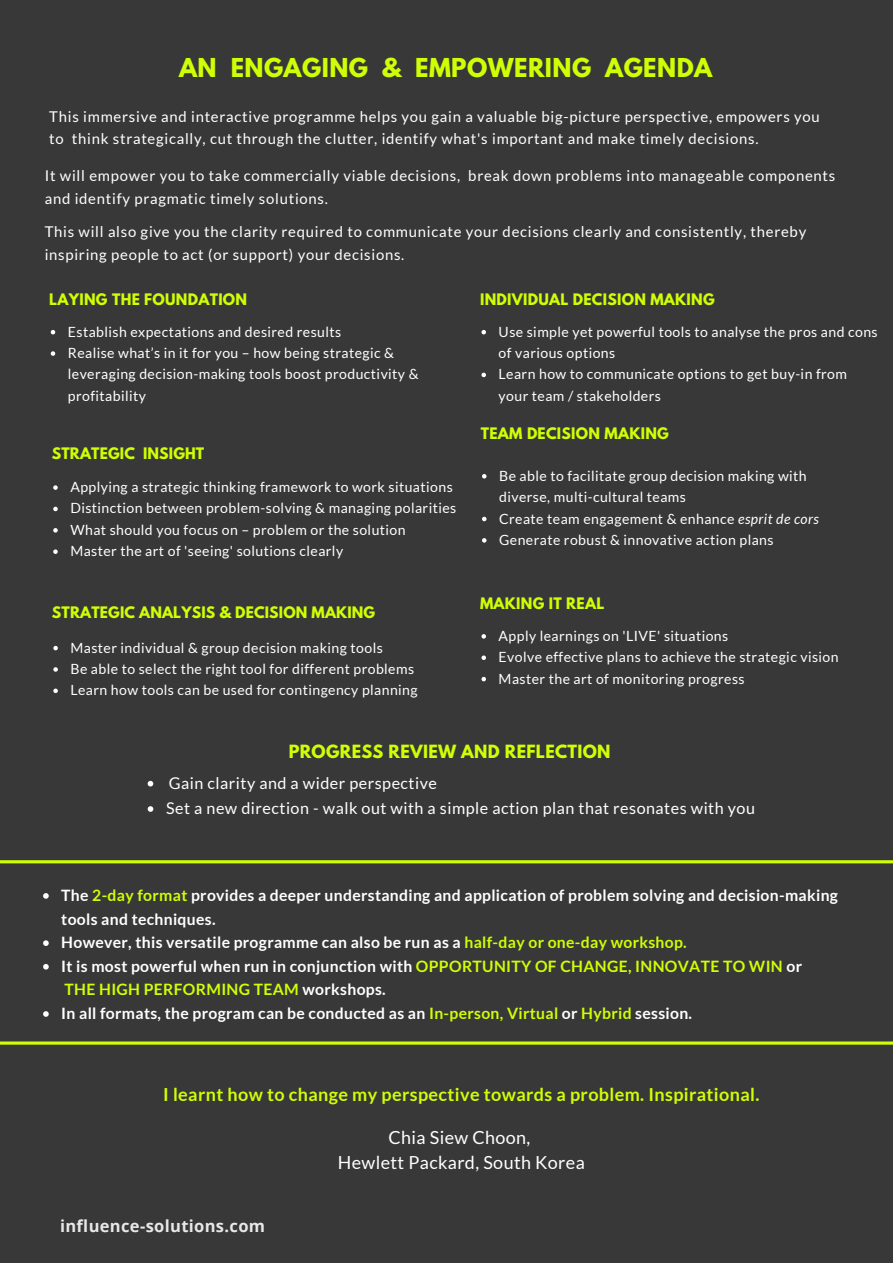
<style>
.page{position:relative;width:893px;height:1264px;background:#fff}
.page>*{position:absolute;margin:0;border:0;box-sizing:border-box;transform-origin:0 0}
.t1{font:700 23.1px "League Spartan";letter-spacing:.02em;color:#cfff04}
.t2{font:700 18px "Lato";letter-spacing:.02em;color:#cfff04}
.t3{font:18px/24.8px "Lato";letter-spacing:.02em;color:#fff;text-align:center}
.t4{font:700 16.5px "Open Sans";letter-spacing:.02em;color:#e8e8e8}
.t5{font:16.2px/25.3px "Lato";letter-spacing:.03em;color:#fff}
.t6{font:700 16.2px "League Spartan";letter-spacing:.02em;color:#cfff04}
.t7{font:700 15.75px/23.5px "Lato";letter-spacing:.02em;color:#fff}
.t8{font:14.85px/22.5px "Lato";letter-spacing:.05em;color:#fff}
.t9{font:14.1px/21.3px "Lato";letter-spacing:.03em;color:#fff}
.t10{font:700 14.1px "League Spartan";letter-spacing:.02em;color:#cfff04}
.s1{font-style:italic}
.s2{color:#cfff04}
</style>
<div class="page">
<div style="left:0;top:0;width:892px;height:1262px;background:#393839"></div>
<svg style="left:51px;top:330px;width:4px;height:4px"></svg>
<svg style="left:51px;top:351px;width:4px;height:5px"></svg>
<svg style="left:43px;top:893px;width:6px;height:5px"></svg>
<svg style="left:43px;top:940px;width:6px;height:5px"></svg>
<svg style="left:43px;top:964px;width:6px;height:5px"></svg>
<svg style="left:43px;top:1011px;width:6px;height:5px"></svg>
<svg style="left:0;top:1041px;width:892px;height:3px"></svg>
<svg style="left:0;top:860px;width:892px;height:3px"></svg>
<svg style="left:481px;top:330px;width:5px;height:4px"></svg>
<svg style="left:481px;top:372px;width:5px;height:5px"></svg>
<svg style="left:53px;top:485px;width:5px;height:5px"></svg>
<svg style="left:53px;top:506px;width:5px;height:5px"></svg>
<svg style="left:53px;top:528px;width:5px;height:4px"></svg>
<svg style="left:53px;top:549px;width:5px;height:5px"></svg>
<svg style="left:482px;top:474px;width:4px;height:4px"></svg>
<svg style="left:482px;top:517px;width:4px;height:4px"></svg>
<svg style="left:482px;top:538px;width:4px;height:4px"></svg>
<svg style="left:148px;top:780px;width:5px;height:6px"></svg>
<svg style="left:148px;top:806px;width:5px;height:5px"></svg>
<svg style="left:53px;top:646px;width:5px;height:4px"></svg>
<svg style="left:53px;top:667px;width:5px;height:4px"></svg>
<svg style="left:53px;top:688px;width:5px;height:5px"></svg>
<svg style="left:481px;top:634px;width:5px;height:4px"></svg>
<svg style="left:481px;top:655px;width:5px;height:5px"></svg>
<svg style="left:481px;top:677px;width:5px;height:4px"></svg>
<h1 class="t1" style="left:179px;top:57px;width:534px">AN ENGAGING &amp; EMPOWERING AGENDA</h1>
<p class="t8" style="left:49px;top:105px;width:772px">This immersive and interactive programme helps you gain a valuable big-picture perspective, empowers you to think strategically, cut through the clutter, identify what's important and make timely decisions.</p>
<p class="t8" style="left:45px;top:164px;width:792px">It will empower you to take commercially viable decisions, break down problems into manageable components and identify pragmatic timely solutions.</p>
<p class="t8" style="left:45px;top:220px;width:763px">This will also give you the clarity required to communicate your decisions clearly and consistently, thereby inspiring people to act (or support) your decisions.</p>
<p class="t10" style="left:49px;top:292px;width:199px">LAYING THE FOUNDATION</p>
<p class="t9" style="left:68px;top:320px;width:352px">Establish expectations and desired results<br>Realise what’s in it for you – how being strategic &amp; leveraging decision-making tools boost productivity &amp; profitability</p>
<p class="t10" style="left:52px;top:446px;width:154px">STRATEGIC INSIGHT</p>
<p class="t9" style="left:70px;top:476px;width:387px">Applying a strategic thinking framework to work situations Distinction between problem-solving &amp; managing polarities What should you focus on – problem or the solution<br>Master the art of 'seeing' solutions clearly</p>
<p class="t10" style="left:52px;top:605px;width:325px">STRATEGIC ANALYSIS &amp; DECISION MAKING</p>
<p class="t9" style="left:70px;top:636px;width:349px">Master individual &amp; group decision making tools<br>Be able to select the right tool for different problems<br>Learn how tools can be used for contingency planning</p>
<p class="t10" style="left:480px;top:292px;width:236px">INDIVIDUAL DECISION MAKING</p>
<p class="t9" style="left:498px;top:320px;width:380px">Use simple yet powerful tools to analyse the pros and cons of various options<br>Learn how to communicate options to get buy-in from your team / stakeholders</p>
<p class="t10" style="left:481px;top:426px;width:189px">TEAM DECISION MAKING</p>
<p class="t9" style="left:499px;top:464px;width:321px">Be able to facilitate group decision making with diverse, multi-cultural teams<br>Create team engagement &amp; enhance <span class="s1">esprit de cors </span>Generate robust &amp; innovative action plans</p>
<p class="t10" style="left:480px;top:596px;width:126px">MAKING IT REAL</p>
<p class="t9" style="left:498px;top:624px;width:341px">Apply learnings on 'LIVE' situations<br>Evolve effective plans to achieve the strategic vision<br>Master the art of monitoring progress</p>
<p class="t6" style="left:289px;top:743px;width:323px">PROGRESS REVIEW AND REFLECTION</p>
<p class="t5" style="left:166px;top:769px;width:590px">Gain clarity and a wider perspective<br>Set a new direction - walk out with a simple action plan that resonates with you</p>
<p class="t7" style="left:61px;top:883px;width:778px">The <span class="s2">2-day format</span> provides a deeper understanding and application of problem solving and decision-making tools and techniques.<br>However, this versatile programme can also be run as a <span class="s2">half-day or one-day workshop.<br></span>It is most powerful when run in conjunction with <span class="s2">OPPORTUNITY OF CHANGE, INNOVATE TO WIN</span> or<br><span class="s2">THE HIGH PERFORMING TEAM</span> workshops.<br>In all formats, the program can be conducted as an <span class="s2">In-person, Virtual</span> or <span class="s2">Hybrid</span> session.</p>
<p class="t2" style="left:163px;top:1082px;width:597px">I learnt how to change my perspective towards a problem. Inspirational.</p>
<p class="t3" style="left:338px;top:1124px;width:248px">Chia Siew Choon,<br>Hewlett Packard, South Korea</p>
<p class="t4" style="left:60px;top:1214px;width:207px">influence-solutions.com</p>
</div>
